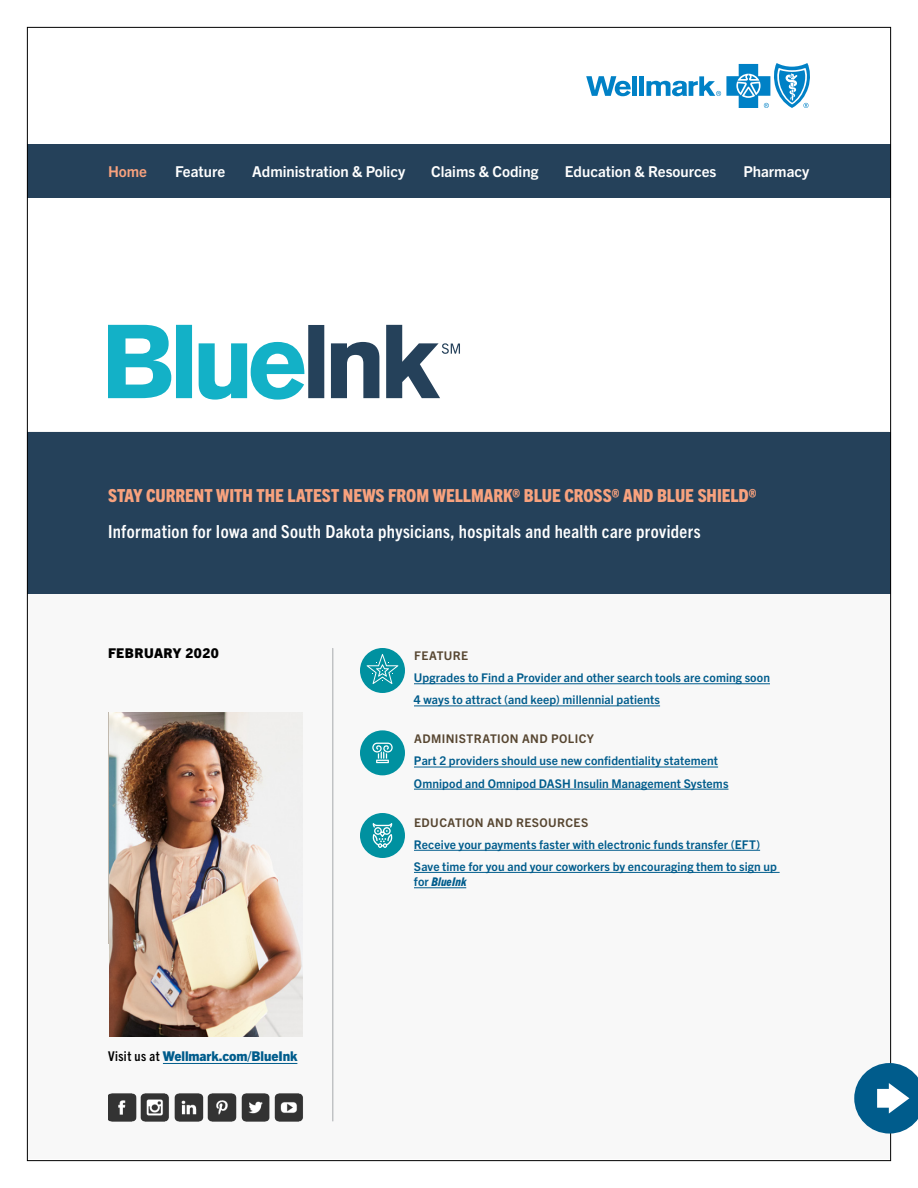
<style>
.page{position:relative;width:918px;height:1188px;background:#fff}
.page>*{position:absolute;margin:0;border:0;box-sizing:border-box;transform-origin:0 0}
.t1{font:700 condensed 18px "Trade Gothic Next LT Pro";letter-spacing:.02em;color:#fff}
.t2{font:800 condensed 18px "Trade Gothic Next LT Pro";color:#f8a27e}
.t3{font:700 15px "Trade Gothic Next LT Pro";color:#fff}
.t4{font:700 15px "Trade Gothic Next LT Pro";color:#f8a27e}
.t5{font:800 13.5px "Trade Gothic Next LT Pro";letter-spacing:-.005em;color:#005c8c}
.t6{font:800 13.5px "Trade Gothic Next LT Pro";letter-spacing:.03em;color:#000}
.t7{font:700 12px/22.2px "Trade Gothic Next LT Pro";letter-spacing:.01em;color:#005c8c}
.t8{font:700 12px "Trade Gothic Next LT Pro";letter-spacing:.035em;color:#574631}
.t9{font:italic 800 condensed 12px "Trade Gothic Next LT Pro";letter-spacing:.015em;color:#005c8c}
.s1{font-weight:700;font-stretch:condensed;color:#000}
.s2{font-weight:700;font-style:normal;font-stretch:normal}
</style>
<div class="page">
<div style="left:639px;top:76px;width:5px;height:20px;background:#0081c6"></div>
<div style="left:632px;top:76px;width:5px;height:20px;background:#0081c6"></div>
<svg style="left:586px;top:76px;width:45px;height:20px"></svg>
<svg style="left:646px;top:63px;width:164px;height:45px"></svg>
<svg style="left:108px;top:325px;width:352px;height:75px"></svg>
<div style="left:27px;top:144px;width:864px;height:54px;background:#25415a"></div>
<div style="left:27px;top:592px;width:864px;height:567px;background:#f8f8f8"></div>
<div style="left:27px;top:432px;width:864px;height:162px;background:#25415a"></div>
<hr style="left:332px;top:648px;width:1px;height:473px;background:#a7a9ac">
<hr style="left:163px;top:1063px;width:134px;height:1px;background:#005c8c">
<svg style="left:854px;top:1063px;width:64px;height:71px"></svg>
<img style="left:108px;top:1093px;width:195px;height:28px">
<hr style="left:414px;top:683px;width:356px;height:1px;background:#005c8c">
<hr style="left:414px;top:706px;width:246px;height:1px;background:#005c8c">
<hr style="left:414px;top:767px;width:304px;height:1px;background:#005c8c">
<hr style="left:414px;top:789px;width:314px;height:1px;background:#005c8c">
<hr style="left:414px;top:850px;width:346px;height:1px;background:#005c8c">
<hr style="left:414px;top:872px;width:366px;height:1px;background:#005c8c">
<hr style="left:414px;top:887px;width:52px;height:1px;background:#005c8c">
<div style="left:360px;top:648px;width:45px;height:45px;background:#0091a0;border-radius:50%"></div>
<svg style="left:367px;top:654px;width:31px;height:30px"></svg>
<div style="left:360px;top:730px;width:45px;height:45px;background:#0091a0;border-radius:50%"></div>
<svg style="left:372px;top:743px;width:21px;height:20px"></svg>
<div style="left:360px;top:813px;width:45px;height:45px;background:#0091a0;border-radius:50%"></div>
<svg style="left:373px;top:823px;width:19px;height:25px"></svg>
<img style="left:109px;top:712px;width:193px;height:324px">
<p class="t4" style="left:108px;top:161px;width:40px">Home</p>
<p class="t3" style="left:175px;top:161px;width:51px">Feature</p>
<p class="t3" style="left:252px;top:161px;width:155px">Administration &amp; Policy</p>
<p class="t3" style="left:431px;top:161px;width:109px">Claims &amp; Coding</p>
<p class="t3" style="left:565px;top:161px;width:153px">Education &amp; Resources</p>
<p class="t3" style="left:743px;top:161px;width:67px">Pharmacy</p>
<h1 class="t2" style="left:108px;top:483px;width:650px">STAY CURRENT WITH THE LATEST NEWS FROM WELLMARK® BLUE CROSS® AND BLUE SHIELD®</h1>
<h1 class="t1" style="left:108px;top:519px;width:594px">Information for Iowa and South Dakota physicians, hospitals and health care providers</h1>
<p class="t6" style="left:108px;top:643px;width:112px">FEBRUARY 2020</p>
<p class="t5" style="left:108px;top:1047px;width:191px"><span class="s1">Visit us at</span> Wellmark.com/BlueInk</p>
<p class="t8" style="left:414px;top:647px;width:55px">FEATURE</p>
<p class="t7" style="left:414px;top:666px;width:358px">Upgrades to Find a Provider and other search tools are coming soon<br>4 ways to attract (and keep) millennial patients</p>
<p class="t8" style="left:414px;top:731px;width:181px">ADMINISTRATION AND POLICY</p>
<p class="t7" style="left:414px;top:749px;width:316px">Part 2 providers should use new confidentiality statement<br>Omnipod and Omnipod DASH Insulin Management Systems</p>
<p class="t8" style="left:414px;top:814px;width:176px">EDUCATION AND RESOURCES</p>
<p class="t7" style="left:414px;top:832px;width:365px">Receive your payments faster with electronic funds transfer (EFT)<br>Save time for you and your coworkers by encouraging them to sign up</p>
<p class="t9" style="left:414px;top:874px;width:54px"><span class="s2">for</span> BlueInk</p>
</div>
